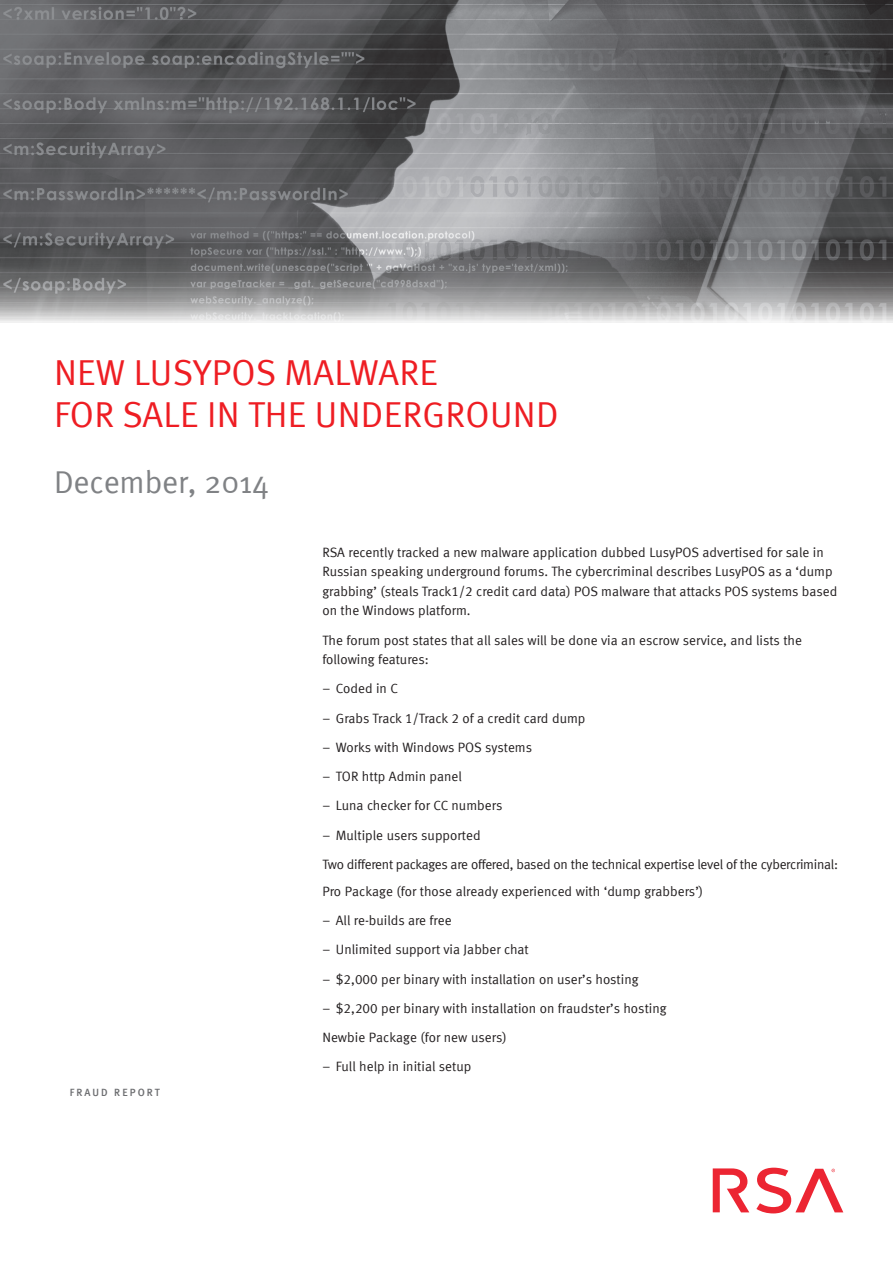
<style>
.page{position:relative;width:893px;height:1263px;background:#fff}
.page>*{position:absolute;margin:0;border:0;box-sizing:border-box;transform-origin:0 0}
.t1{font:36px/42px "Meta Normal LF";letter-spacing:.01em;color:#ee1d23}
.Sub_Title{font:31.5px "Meta Normal";letter-spacing:-.005em;color:#808285}
.Body_Copy{font:13.5px/19.5px "Meta Normal LF";letter-spacing:.005em;color:#231f20}
.Body_Copy-2{font:13.5px "Meta Normal LF";letter-spacing:-.02em;color:#231f20}
.t2{font:10.5px "Meta Medium LF";letter-spacing:.2em;color:#6c6d70}
</style>
<div class="page">
<svg style="left:713px;top:1168px;width:130px;height:45px"></svg>
<img style="left:0;top:0;width:893px;height:322px">
<p class="t1" style="left:54px;top:351px;width:506px">NEW LUSYPOS MALWARE<br>FOR SALE IN THE UNDERGROUND</p>
<p class="Sub_Title" style="left:54px;top:463px;width:217px">December, 2014</p>
<p class="t2" style="left:70px;top:1086px;width:92px">FRAUD REPORT</p>
<p class="Body_Copy" style="left:322px;top:542px;width:516px">RSA recently tracked a new malware application dubbed LusyPOS advertised for sale in Russian speaking underground forums. The cybercriminal describes LusyPOS as a ‘dump grabbing’ (steals Track1/2 credit card data) POS malware that attacks POS systems based on the Windows platform.</p>
<p class="Body_Copy" style="left:322px;top:630px;width:481px">The forum post states that all sales will be done via an escrow service, and lists the following features:</p>
<p class="Body_Copy" style="left:322px;top:679px;width:77px">– Coded in C</p>
<p class="Body_Copy" style="left:322px;top:708px;width:265px">– Grabs Track 1/Track 2 of a credit card dump</p>
<p class="Body_Copy" style="left:322px;top:737px;width:211px">– Works with Windows POS systems</p>
<p class="Body_Copy" style="left:322px;top:766px;width:141px">– TOR http Admin panel</p>
<p class="Body_Copy" style="left:322px;top:796px;width:181px">– Luna checker for CC numbers</p>
<p class="Body_Copy" style="left:322px;top:825px;width:160px">– Multiple users supported</p>
<p class="Body_Copy-2" style="left:322px;top:856px;width:517px">Two different packages are offered, based on the technical expertise level of the cybercriminal:</p>
<p class="Body_Copy" style="left:322px;top:881px;width:382px">Pro Package (for those already experienced with ‘dump grabbers’)</p>
<p class="Body_Copy" style="left:322px;top:910px;width:131px">– All re-builds are free</p>
<p class="Body_Copy" style="left:322px;top:940px;width:208px">– Unlimited support via Jabber chat</p>
<p class="Body_Copy" style="left:322px;top:969px;width:318px">– $2,000 per binary with installation on user’s hosting</p>
<p class="Body_Copy" style="left:322px;top:993px;width:346px;line-height:29.2px">– $2,200 per binary with installation on fraudster’s hosting<br>Newbie Package (for new users)</p>
<p class="Body_Copy" style="left:322px;top:1057px;width:150px">– Full help in initial setup</p>
</div>
